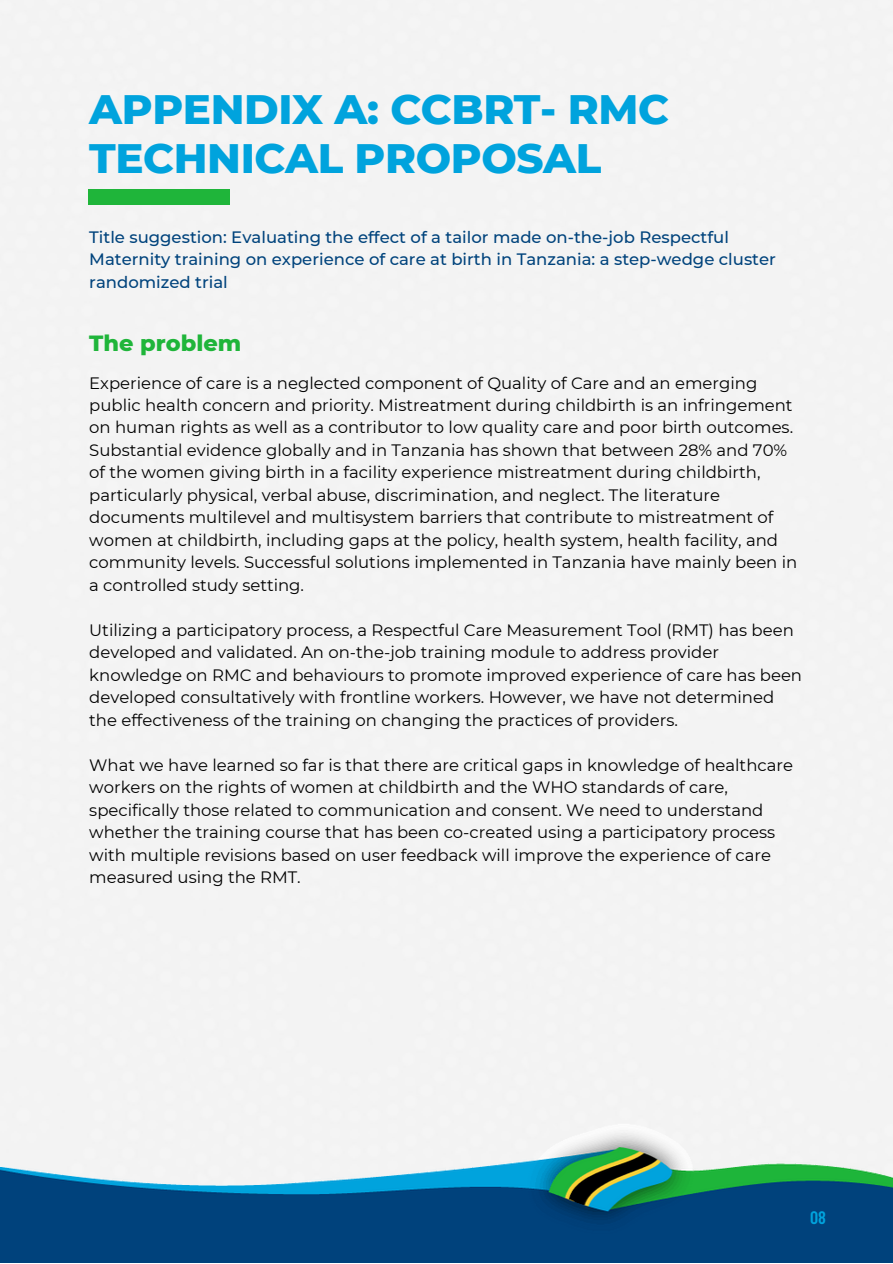
<style>
.page{position:relative;width:893px;height:1264px;background:#fff}
.page>*{position:absolute;margin:0;border:0;box-sizing:border-box;transform-origin:0 0}
.t1{font:800 42px/49.5px "Montserrat";letter-spacing:-.01em;color:#00a3dd}
.t2{font:800 22.5px "Montserrat";color:#1fb53a}
.t3{font:600 18px "Barlow Condensed";color:#00a3dd}
.t4{font:16.5px/22.5px "Montserrat";color:#000}
.t5{font:500 16.5px/22.5px "Montserrat";color:#00437c}
</style>
<div class="page">
<div style="left:0;top:0;width:892px;height:1262px;background:#f3f3f3"></div>
<div style="left:89px;top:189px;width:141px;height:15px;background:#1fb53a"></div>
<img style="left:0;top:1136px;width:892px;height:126px">
<p class="t1" style="left:89px;top:84px;width:581px">APPENDIX A: CCBRT- RMC<br>TECHNICAL PROPOSAL</p>
<p class="t5" style="left:89px;top:226px;width:688px">Title suggestion: Evaluating the effect of a tailor made on-the-job Respectful<br>Maternity training on experience of care at birth in Tanzania: a step-wedge cluster randomized trial</p>
<p class="t2" style="left:89px;top:329px;width:153px">The problem</p>
<p class="t4" style="left:89px;top:371px;width:709px">Experience of care is a neglected component of Quality of Care and an emerging public health concern and priority. Mistreatment during childbirth is an infringement on human rights as well as a contributor to low quality care and poor birth outcomes.<br>Substantial evidence globally and in Tanzania has shown that between 28% and 70% of the women giving birth in a facility experience mistreatment during childbirth, particularly physical, verbal abuse, discrimination, and neglect. The literature documents multilevel and multisystem barriers that contribute to mistreatment of women at childbirth, including gaps at the policy, health system, health facility, and community levels. Successful solutions implemented in Tanzania have mainly been in a controlled study setting.</p>
<p class="t4" style="left:89px;top:618px;width:714px">Utilizing a participatory process, a Respectful Care Measurement Tool (RMT) has been developed and validated. An on-the-job training module to address provider knowledge on RMC and behaviours to promote improved experience of care has been developed consultatively with frontline workers. However, we have not determined the effectiveness of the training on changing the practices of providers.</p>
<p class="t4" style="left:89px;top:753px;width:705px">What we have learned so far is that there are critical gaps in knowledge of healthcare workers on the rights of women at childbirth and the WHO standards of care, specifically those related to communication and consent. We need to understand whether the training course that has been co-created using a participatory process with multiple revisions based on user feedback will improve the experience of care measured using the RMT.</p>
<p class="t3" style="left:810px;top:1206px;width:17px">08</p>
</div>
